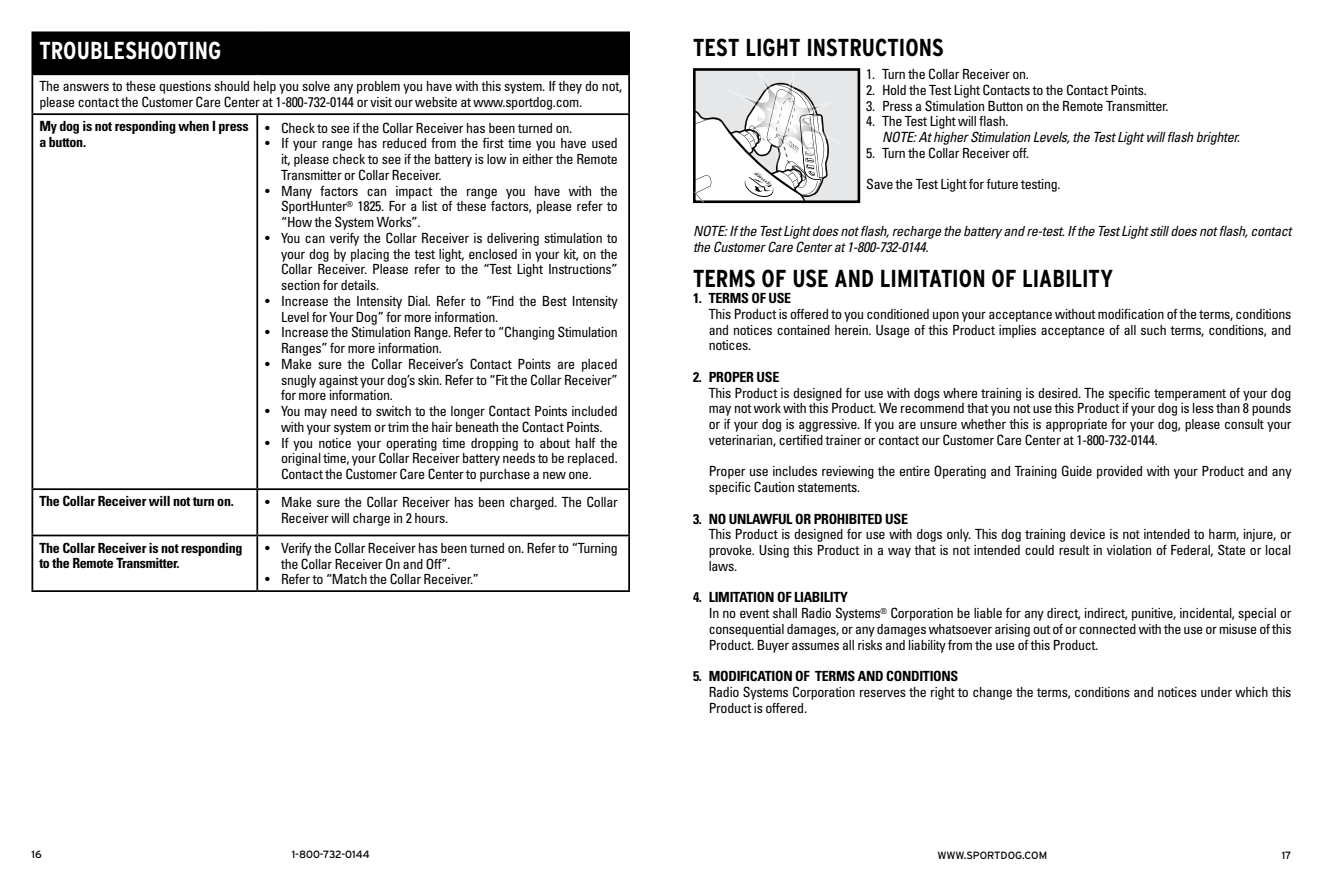
<style>
.page{position:relative;width:1323px;height:882px;background:#fff}
.page>*{position:absolute;margin:0;border:0;box-sizing:border-box;transform-origin:0 0}
.t1{font:700 condensed 24.5px "Interstate";color:#000}
.t2{font:700 condensed 24.5px "Interstate";letter-spacing:.005em;color:#fff}
.t3{font:condensed 14px/15.8px "Univers LT Std";letter-spacing:-.02em;color:#000}
.t4{font:700 condensed 14px/15.8px "Univers LT Std";letter-spacing:-.02em;color:#000}
.t5{font:italic condensed 14px/16.8px "Univers LT Std";letter-spacing:-.02em;color:#000}
.t6{font:10.5px "Interstate";color:#000}
.s1{font-weight:700}
</style>
<div class="page">
<div style="left:32px;top:32px;width:597px;height:42px;background:#000"></div>
<hr style="left:257px;top:32px;width:373px;height:1px;background:#000">
<hr style="left:628px;top:33px;width:2px;height:40px;background:#000">
<hr style="left:32px;top:73px;width:225px;height:2px;background:#000">
<hr style="left:32px;top:75px;width:1px;height:38px;background:#000">
<hr style="left:257px;top:73px;width:373px;height:2px;background:#000">
<hr style="left:628px;top:75px;width:2px;height:38px;background:#000">
<hr style="left:32px;top:113px;width:225px;height:2px;background:#000">
<hr style="left:32px;top:115px;width:1px;height:373px;background:#000">
<hr style="left:257px;top:113px;width:373px;height:2px;background:#000">
<hr style="left:256px;top:115px;width:2px;height:373px;background:#000">
<hr style="left:628px;top:115px;width:2px;height:373px;background:#000">
<hr style="left:32px;top:488px;width:225px;height:2px;background:#000">
<hr style="left:32px;top:490px;width:1px;height:45px;background:#000">
<hr style="left:257px;top:488px;width:373px;height:2px;background:#000">
<hr style="left:256px;top:490px;width:2px;height:45px;background:#000">
<hr style="left:628px;top:490px;width:2px;height:45px;background:#000">
<hr style="left:32px;top:535px;width:225px;height:1px;background:#000">
<hr style="left:32px;top:536px;width:1px;height:54px;background:#000">
<hr style="left:257px;top:535px;width:373px;height:1px;background:#000">
<hr style="left:256px;top:536px;width:2px;height:54px;background:#000">
<hr style="left:628px;top:536px;width:2px;height:54px;background:#000">
<hr style="left:32px;top:590px;width:225px;height:2px;background:#000">
<hr style="left:257px;top:590px;width:373px;height:2px;background:#000">
<svg style="left:693px;top:68px;width:167px;height:135px"></svg>
<img style="left:753px;top:115px;width:57px;height:25px">
<h1 class="t2" style="left:39px;top:37px;width:184px">TROUBLESHOOTING</h1>
<p class="t3" style="left:39px;top:78px;width:584px">The answers to these questions should help you solve any problem you have with this system. If they do not, please contact the Customer Care Center at 1-800-732-0144 or visit our website at www.sportdog.com.</p>
<p class="t4" style="left:39px;top:118px;width:211px">My dog is not responding when I press a button.</p>
<p class="t3" style="left:265px;top:120px;width:309px">• Check to see if the Collar Receiver has been turned on.</p>
<p class="t3" style="left:281px;top:135px;width:338px;text-align:justify;text-indent:-16px">• If your range has reduced from the first time you have used it, please check to see if the battery is low in either the Remote Transmitter or Collar Receiver.</p>
<p class="t3" style="left:281px;top:183px;width:338px;text-align:justify;text-indent:-16px">• Many factors can impact the range you have with the SportHunter<sup>®</sup> 1825. For a list of these factors, please refer to “How the System Works”.</p>
<p class="t3" style="left:281px;top:230px;width:338px;text-align:justify;text-indent:-16px">• You can verify the Collar Receiver is delivering stimulation to your dog by placing the test light, enclosed in your kit, on the Collar Receiver. Please refer to the “Test Light Instructions” section for details.</p>
<p class="t3" style="left:281px;top:293px;width:338px;text-indent:-16px">• Increase the Intensity Dial. Refer to “Find the Best Intensity<br>Level for Your Dog” for more information.</p>
<p class="t3" style="left:281px;top:324px;width:338px;text-indent:-16px">• Increase the Stimulation Range. Refer to “Changing Stimulation<br>Ranges” for more information.</p>
<p class="t3" style="left:281px;top:356px;width:338px;text-align:justify;text-indent:-16px">• Make sure the Collar Receiver’s Contact Points are placed snugly against your dog’s skin. Refer to “Fit the Collar Receiver” for more information.</p>
<p class="t3" style="left:265px;top:403px;width:354px;text-align:center">• You may need to switch to the longer Contact Points included with your system or trim the hair beneath the Contact Points.</p>
<p class="t3" style="left:281px;top:435px;width:338px;text-align:justify;text-indent:-16px">• If you notice your operating time dropping to about half the original time, your Collar Receiver battery needs to be replaced.<br>Contact the Customer Care Center to purchase a new one.</p>
<p class="t3" style="left:281px;top:494px;width:338px;text-indent:-16px">• Make sure the Collar Receiver has been charged. The Collar<br>Receiver will charge in 2 hours.</p>
<p class="t3" style="left:281px;top:540px;width:338px;text-indent:-16px">• Verify the Collar Receiver has been turned on. Refer to “Turning the Collar Receiver On and Off”.</p>
<p class="t3" style="left:265px;top:571px;width:215px">• Refer to “Match the Collar Receiver.”</p>
<p class="t4" style="left:39px;top:493px;width:196px">The Collar Receiver will not turn on.</p>
<p class="t4" style="left:39px;top:540px;width:205px">The Collar Receiver is not responding to the Remote Transmitter.</p>
<h1 class="t1" style="left:693px;top:34px;width:252px">TEST LIGHT INSTRUCTIONS</h1>
<p class="t3" style="left:866px;top:66px;width:164px">1. Turn the Collar Receiver on.</p>
<p class="t3" style="left:866px;top:82px;width:282px">2. Hold the Test Light Contacts to the Contact Points.</p>
<p class="t3" style="left:866px;top:98px;width:304px">3. Press a Stimulation Button on the Remote Transmitter.</p>
<p class="t3" style="left:866px;top:113px;width:144px">4. The Test Light will flash.</p>
<p class="t5" style="left:882px;top:129px;width:360px">NOTE: At higher Stimulation Levels, the Test Light will flash brighter.</p>
<p class="t3" style="left:866px;top:145px;width:165px">5. Turn the Collar Receiver off.</p>
<p class="t3" style="left:866px;top:176px;width:196px">Save the Test Light for future testing.</p>
<p class="t5" style="left:693px;top:222px;width:600px">NOTE: If the Test Light does not flash, recharge the battery and re-test. If the Test Light still does not flash, contact the Customer Care Center at 1-800-732-0144.</p>
<h1 class="t1" style="left:693px;top:265px;width:422px">TERMS OF USE AND LIMITATION OF LIABILITY</h1>
<p class="t4" style="left:693px;top:290px;width:100px">1. TERMS OF USE</p>
<p class="t3" style="left:709px;top:306px;width:584px;text-align:justify">This Product is offered to you conditioned upon your acceptance without modification of the terms, conditions and notices contained herein. Usage of this Product implies acceptance of all such terms, conditions, and notices.</p>
<p class="t4" style="left:693px;top:369px;width:88px">2. PROPER USE</p>
<p class="t3" style="left:709px;top:385px;width:584px;text-align:justify">This Product is designed for use with dogs where training is desired. The specific temperament of your dog may not work with this Product. We recommend that you not use this Product if your dog is less than 8 pounds or if your dog is aggressive. If you are unsure whether this is appropriate for your dog, please consult your veterinarian, certified trainer or contact our Customer Care Center at 1-800-732-0144.</p>
<p class="t3" style="left:709px;top:463px;width:584px">Proper use includes reviewing the entire Operating and Training Guide provided with your Product and any specific Caution statements.</p>
<p class="t4" style="left:693px;top:511px;width:217px">3. NO UNLAWFUL OR PROHIBITED USE</p>
<p class="t3" style="left:709px;top:526px;width:584px;text-align:justify">This Product is designed for use with dogs only. This dog training device is not intended to harm, injure, or provoke. Using this Product in a way that is not intended could result in violation of Federal, State or local laws.</p>
<p class="t3" style="left:709px;top:589px;width:584px;text-indent:-16px"><span class="s1">4. LIMITATION OF LIABILITY<br></span>In no event shall Radio Systems<sup>®</sup> Corporation be liable for any direct, indirect, punitive, incidental, special or consequential damages, or any damages whatsoever arising out of or connected with the use or misuse of this Product. Buyer assumes all risks and liability from the use of this Product.</p>
<p class="t4" style="left:693px;top:668px;width:267px">5. MODIFICATION OF TERMS AND CONDITIONS</p>
<p class="t3" style="left:709px;top:684px;width:584px">Radio Systems Corporation reserves the right to change the terms, conditions and notices under which this<br>Product is offered.</p>
<p class="t6" style="left:32px;top:849px;width:12px">16</p>
<p class="t6" style="left:292px;top:849px;width:80px">1-800-732-0144</p>
<p class="t6" style="left:937px;top:849px;width:111px">WWW.SPORTDOG.COM</p>
<p class="t6" style="left:1282px;top:849px;width:11px">17</p>
</div>
